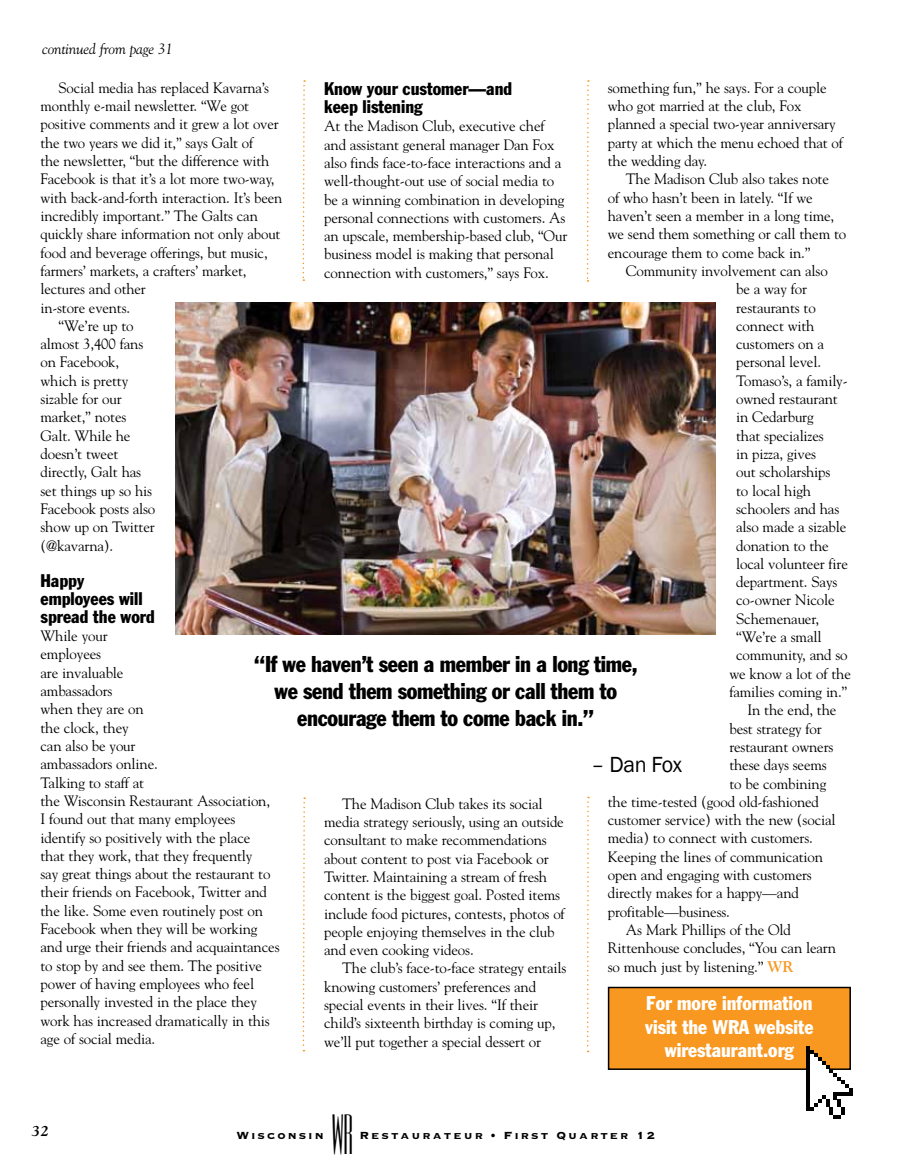
<style>
.page{position:relative;width:905px;height:1175px;background:#fff}
.page>*{position:absolute;margin:0;border:0;box-sizing:border-box;transform-origin:0 0}
.t1{font:49.5px "Au Empire";color:#000}
.t2{font:condensed 22.5px/27px "Franklin Gothic";letter-spacing:-.015em;color:#000;text-align:center}
.t3{font:22.5px "Franklin Gothic";letter-spacing:-.02em;color:#000}
.t4{font:condensed 19.5px/23.4px "Franklin Gothic";color:#fff;text-align:center}
.t5{font:condensed 18px/18px "Franklin Gothic";color:#000}
.t6{font:15px/18.3px "Goudy";letter-spacing:-.01em;color:#000}
.t7{font:italic 15px "Goudy";letter-spacing:-.01em;color:#000}
.t8{font:italic 700 15px "Goudy";color:#000}
.t9{font:13.5px "Copperplate Thirty Three BC";letter-spacing:.15em;color:#000}
.s1{font-weight:700;font-size:15.3px;color:#f89820}
</style>
<div class="page">
<svg style="left:302px;top:80px;width:3px;height:201px"></svg>
<svg style="left:587px;top:80px;width:2px;height:202px"></svg>
<img style="left:176px;top:302px;width:540px;height:332px">
<svg style="left:302px;top:797px;width:4px;height:255px"></svg>
<svg style="left:587px;top:796px;width:2px;height:256px"></svg>
<div style="left:608px;top:987px;width:242px;height:82px;background:#f89820"></div>
<div style="left:608px;top:986px;width:242px;height:84px;border:2px solid #000"></div>
<hr style="left:806px;top:1046px;width:4px;height:65px;background:#000">
<svg style="left:810px;top:1048px;width:42px;height:70px"></svg>
<p class="t7" style="left:42px;top:40px;width:132px">continued from page 31</p>
<p class="t6" style="left:59px;top:78px;width:212px">Social media has replaced Kavarna’s</p>
<p class="t6" style="left:40px;top:96px;width:210px">monthly e-mail newsletter. “We got</p>
<p class="t6" style="left:40px;top:115px;width:240px">positive comments and it grew a lot over</p>
<p class="t6" style="left:40px;top:133px;width:214px">the two years we did it,” says Galt of</p>
<p class="t6" style="left:40px;top:151px;width:230px">the newsletter, “but the difference with</p>
<p class="t6" style="left:40px;top:169px;width:236px">Facebook is that it’s a lot more two-way,</p>
<p class="t6" style="left:40px;top:188px;width:243px">with back-and-forth interaction. It’s been</p>
<p class="t6" style="left:40px;top:206px;width:219px">incredibly important.” The Galts can</p>
<p class="t6" style="left:40px;top:224px;width:241px">quickly share information not only about</p>
<p class="t6" style="left:40px;top:243px;width:229px">food and beverage offerings, but music,</p>
<p class="t6" style="left:40px;top:261px;width:207px">farmers’ markets, a crafters’ market,</p>
<p class="t6" style="left:40px;top:279px;width:107px">lectures and other</p>
<p class="t6" style="left:40px;top:298px;width:91px">in-store events.</p>
<p class="t6" style="left:59px;top:316px;width:76px">“We’re up to</p>
<p class="t6" style="left:40px;top:334px;width:104px">almost 3,400 fans</p>
<p class="t6" style="left:40px;top:352px;width:80px">on Facebook,</p>
<p class="t6" style="left:40px;top:371px;width:89px">which is pretty</p>
<p class="t6" style="left:40px;top:389px;width:83px">sizable for our</p>
<p class="t6" style="left:40px;top:407px;width:87px">market,” notes</p>
<p class="t6" style="left:40px;top:426px;width:91px">Galt. While he</p>
<p class="t6" style="left:40px;top:444px;width:79px">doesn’t tweet</p>
<p class="t6" style="left:40px;top:462px;width:102px">directly, Galt has</p>
<p class="t6" style="left:40px;top:481px;width:113px">set things up so his</p>
<p class="t6" style="left:40px;top:499px;width:116px">Facebook posts also</p>
<p class="t6" style="left:40px;top:517px;width:116px">show up on Twitter</p>
<p class="t6" style="left:40px;top:535px;width:74px">(@kavarna).</p>
<p class="t5" style="left:40px;top:571px;width:116px">Happy employees will spread the word</p>
<p class="t6" style="left:40px;top:626px;width:240px">While your<br>employees<br>are invaluable<br>ambassadors<br>when they are on<br>the clock, they<br>can also be your<br>ambassadors online.<br>Talking to staff at<br>the Wisconsin Restaurant Association,<br>I found out that many employees identify so positively with the place<br>that they work, that they frequently<br>say great things about the restaurant to their friends on Facebook, Twitter and the like. Some even routinely post on<br>Facebook when they will be working and urge their friends and acquaintances to stop by and see them. The positive power of having employees who feel personally invested in the place they work has increased dramatically in this age of social media.</p>
<p class="t6" style="left:608px;top:78px;width:237px">something fun,” he says. For a couple who got married at the club, Fox planned a special two-year anniversary party at which the menu echoed that of the wedding day.</p>
<p class="t6" style="left:608px;top:169px;width:240px;text-indent:18px">The Madison Club also takes note<br>of who hasn’t been in lately. “If we haven’t seen a member in a long time, we send them something or call them to encourage them to come back in.”</p>
<p class="t6" style="left:626px;top:261px;width:203px">Community involvement can also</p>
<p class="t6" style="left:736px;top:279px;width:72px">be a way for</p>
<p class="t6" style="left:736px;top:298px;width:81px">restaurants to</p>
<p class="t6" style="left:736px;top:316px;width:80px">connect with</p>
<p class="t6" style="left:736px;top:334px;width:89px">customers on a</p>
<p class="t6" style="left:736px;top:352px;width:86px">personal level.</p>
<p class="t6" style="left:736px;top:371px;width:113px">Tomaso’s, a family-</p>
<p class="t6" style="left:736px;top:389px;width:103px">owned restaurant</p>
<p class="t6" style="left:736px;top:407px;width:79px">in Cedarburg</p>
<p class="t6" style="left:736px;top:426px;width:89px">that specializes</p>
<p class="t6" style="left:736px;top:444px;width:81px">in pizza, gives</p>
<p class="t6" style="left:736px;top:462px;width:96px">out scholarships</p>
<p class="t6" style="left:736px;top:481px;width:76px">to local high</p>
<p class="t6" style="left:736px;top:499px;width:105px">schoolers and has</p>
<p class="t6" style="left:736px;top:517px;width:112px">also made a sizable</p>
<p class="t6" style="left:736px;top:535px;width:94px">donation to the</p>
<p class="t6" style="left:736px;top:554px;width:113px">local volunteer fire</p>
<p class="t6" style="left:736px;top:572px;width:103px">department. Says</p>
<p class="t6" style="left:736px;top:590px;width:100px">co-owner Nicole</p>
<p class="t6" style="left:736px;top:609px;width:84px">Schemenauer,</p>
<p class="t6" style="left:736px;top:627px;width:87px">“We’re a small</p>
<p class="t6" style="left:736px;top:645px;width:113px">community, and so</p>
<p class="t6" style="left:729px;top:664px;width:123px">we know a lot of the</p>
<p class="t6" style="left:729px;top:682px;width:119px">families coming in.”</p>
<p class="t6" style="left:747px;top:700px;width:90px">In the end, the</p>
<p class="t6" style="left:729px;top:719px;width:94px">best strategy for</p>
<p class="t6" style="left:729px;top:737px;width:105px">restaurant owners</p>
<p class="t6" style="left:729px;top:755px;width:99px">these days seems</p>
<p class="t6" style="left:729px;top:773px;width:98px">to be combining</p>
<p class="t6" style="left:608px;top:792px;width:213px">the time-tested (good old-fashioned</p>
<p class="t6" style="left:608px;top:810px;width:229px">customer service) with the new (social</p>
<p class="t6" style="left:608px;top:828px;width:207px">media) to connect with customers.</p>
<p class="t6" style="left:608px;top:847px;width:217px">Keeping the lines of communication</p>
<p class="t6" style="left:608px;top:865px;width:205px">open and engaging with customers</p>
<p class="t6" style="left:608px;top:883px;width:193px">directly makes for a happy—and</p>
<p class="t6" style="left:608px;top:902px;width:124px">profitable—business.</p>
<p class="t6" style="left:626px;top:920px;width:167px">As Mark Phillips of the Old</p>
<p class="t6" style="left:608px;top:938px;width:230px">Rittenhouse concludes, “You can learn</p>
<p class="t6" style="left:608px;top:956px;width:187px">so much just by listening.” <span class="s1">WR</span></p>
<p class="t5" style="left:324px;top:79px;width:190px">Know your customer—and keep listening</p>
<p class="t6" style="left:324px;top:116px;width:244px">At the Madison Club, executive chef and assistant general manager Dan Fox also finds face-to-face interactions and a well-thought-out use of social media to be a winning combination in developing personal connections with customers. As an upscale, membership-based club, “Our business model is making that personal connection with customers,” says Fox.</p>
<h2 class="t2" style="left:254px;top:650px;width:385px">“If we haven’t seen a member in a long time, we send them something or call them to encourage them to come back in.”</h2>
<h2 class="t3" style="left:591px;top:750px;width:92px">– Dan Fox</h2>
<p class="t6" style="left:324px;top:794px;width:242px;text-indent:18px">The Madison Club takes its social media strategy seriously, using an outside consultant to make recommendations about content to post via Facebook or Twitter. Maintaining a stream of fresh content is the biggest goal. Posted items include food pictures, contests, photos of people enjoying themselves in the club and even cooking videos.</p>
<p class="t6" style="left:324px;top:958px;width:244px;text-indent:18px">The club’s face-to-face strategy entails knowing customers’ preferences and special events in their lives. “If their child’s sixteenth birthday is coming up, we’ll put together a special dessert or</p>
<h3 class="t4" style="left:645px;top:991px;width:170px">For more information visit the WRA website wirestaurant.org</h3>
<p class="t8" style="left:32px;top:1121px;width:19px">32</p>
<p class="t9" style="left:236px;top:1128px;width:89px">Wisconsin</p>
<h1 class="t1" style="left:332px;top:1110px;width:22px">WR</h1>
<p class="t9" style="left:359px;top:1128px;width:297px">Restaurateur • First Quarter 12</p>
</div>
